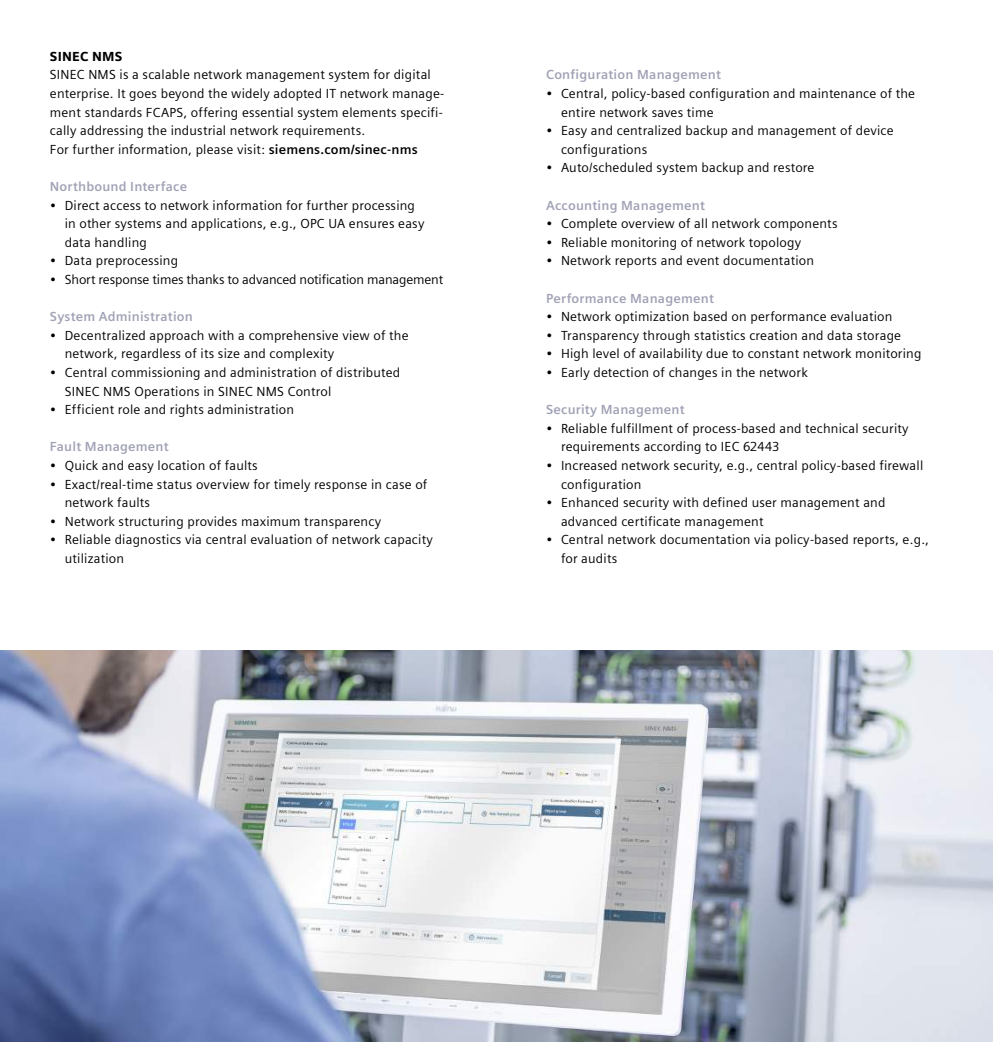
<style>
.page{position:relative;width:993px;height:1042px;background:#fff}
.page>*{position:absolute;margin:0;border:0;box-sizing:border-box;transform-origin:0 0}
.t1{font:13.12px/18.6px "Siemens Sans";letter-spacing:.015em;color:#000}
.t2{font:700 13.12px "Siemens Sans";letter-spacing:.015em;color:#a0a2b5}
.t3{font:13.12px "Siemens Sans";letter-spacing:-.01em;color:#000}
.t4{font:900 13.12px "Siemens Sans";letter-spacing:.015em;color:#000}
.s1{font-weight:700}
</style>
<div class="page">
<img style="left:0;top:650px;width:992px;height:392px">
<p class="t4" style="left:50px;top:48px;width:74px">SINEC NMS</p>
<p class="t1" style="left:50px;top:66px;width:395px">SINEC NMS is a scalable network management system for digital enterprise. It goes beyond the widely adopted IT network manage&shy;ment standards FCAPS, offering essential system elements specifi&shy;cally addressing the industrial network requirements.<br>For further information, please visit: <span class="s1">siemens.com/sinec-nms</span></p>
<p class="t2" style="left:50px;top:179px;width:139px">Northbound Interface</p>
<p class="t1" style="left:65px;top:196px;width:361px;text-indent:-15px">• Direct access to network information for further processing in other systems and applications, e.g., OPC UA ensures easy data handling</p>
<p class="t1" style="left:50px;top:252px;width:130px">• Data preprocessing</p>
<p class="t3" style="left:50px;top:272px;width:395px">• Short response times thanks to advanced notification management</p>
<p class="t2" style="left:50px;top:309px;width:144px">System Administration</p>
<p class="t1" style="left:65px;top:326px;width:345px;text-indent:-15px">• Decentralized approach with a comprehensive view of the network, regardless of its size and complexity</p>
<p class="t1" style="left:65px;top:363px;width:337px;text-indent:-15px">• Central commissioning and administration of distributed<br>SINEC NMS Operations in SINEC NMS Control</p>
<p class="t1" style="left:50px;top:400px;width:246px">• Efficient role and rights administration</p>
<p class="t2" style="left:50px;top:439px;width:120px">Fault Management</p>
<p class="t1" style="left:50px;top:456px;width:209px">• Quick and easy location of faults</p>
<p class="t1" style="left:65px;top:475px;width:364px;text-indent:-15px">• Exact/real-time status overview for timely response in case of network faults</p>
<p class="t1" style="left:50px;top:512px;width:332px">• Network structuring provides maximum transparency</p>
<p class="t1" style="left:65px;top:531px;width:369px;text-indent:-15px">• Reliable diagnostics via central evaluation of network capacity utilization</p>
<p class="t2" style="left:546px;top:67px;width:176px">Configuration Management</p>
<p class="t1" style="left:561px;top:84px;width:355px;text-indent:-15px">• Central, policy-based configuration and maintenance of the entire network saves time</p>
<p class="t1" style="left:561px;top:121px;width:334px;text-indent:-15px">• Easy and centralized backup and management of device configurations</p>
<p class="t1" style="left:546px;top:159px;width:270px">• Auto/scheduled system backup and restore</p>
<p class="t2" style="left:546px;top:198px;width:160px">Accounting Management</p>
<p class="t1" style="left:546px;top:214px;width:293px">• Complete overview of all network components</p>
<p class="t1" style="left:546px;top:233px;width:256px">• Reliable monitoring of network topology</p>
<p class="t1" style="left:546px;top:252px;width:269px">• Network reports and event documentation</p>
<p class="t2" style="left:546px;top:291px;width:169px">Performance Management</p>
<p class="t1" style="left:546px;top:307px;width:348px">• Network optimization based on performance evaluation</p>
<p class="t1" style="left:546px;top:326px;width:356px">• Transparency through statistics creation and data storage</p>
<p class="t1" style="left:546px;top:345px;width:376px">• High level of availability due to constant network monitoring</p>
<p class="t1" style="left:546px;top:363px;width:263px">• Early detection of changes in the network</p>
<p class="t2" style="left:546px;top:402px;width:140px">Security Management</p>
<p class="t1" style="left:561px;top:419px;width:349px;text-indent:-15px">• Reliable fulfillment of process-based and technical security requirements according to IEC 62443</p>
<p class="t1" style="left:561px;top:456px;width:363px;text-indent:-15px">• Increased network security, e.g., central policy-based firewall configuration</p>
<p class="t1" style="left:561px;top:493px;width:326px;text-indent:-15px">• Enhanced security with defined user management and advanced certificate management</p>
<p class="t1" style="left:561px;top:531px;width:369px;text-indent:-15px">• Central network documentation via policy-based reports, e.g., for audits</p>
</div>
